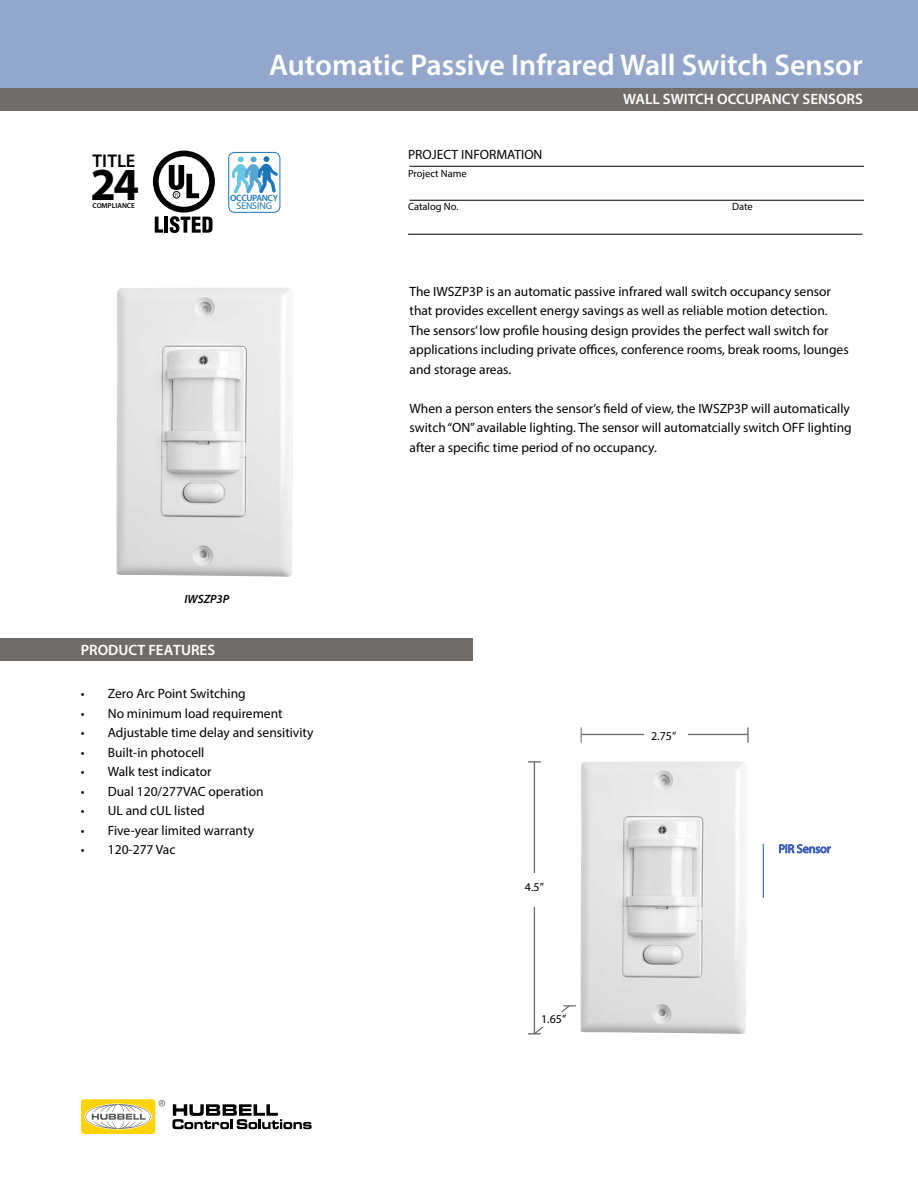
<style>
.page{position:relative;width:918px;height:1188px;background:#fff}
.page>*{position:absolute;margin:0;border:0;box-sizing:border-box;transform-origin:0 0}
.t1{font:700 46.05px "Myriad Pro";color:#000}
.t2{font:600 30px "Myriad Pro";color:#fff}
.t3{font:600 18.45px "Myriad Pro";color:#000}
.t4{font:600 15px "Myriad Pro";color:#fff}
.t5{font:13.5px/19.5px "Myriad Pro";color:#000}
.t6{font:12px "Myriad Pro";color:#000}
.t7{font:12px "Myriad Pro";color:#3f82b8}
.t8{font:italic 600 12px "Myriad Pro";color:#000}
.t9{font:10.5px "Myriad Pro";color:#000}
.t10{font:9.9px "Myriad Pro";color:#1b75bb}
.t11{font:600 9.15px "Myriad Pro";letter-spacing:-.04em;color:#1b75bb}
.t12{font:600 7.2px "Myriad Pro";color:#000}
</style>
<div class="page">
<img style="left:117px;top:288px;width:176px;height:289px">
<div style="left:0;top:639px;width:473px;height:22px;background:#706c6a"></div>
<div style="left:0;top:0;width:918px;height:89px;background:#93a7cc"></div>
<div style="left:0;top:89px;width:918px;height:22px;background:#706c6a"></div>
<hr style="left:410px;top:166px;width:454px;height:1px;background:#000">
<hr style="left:410px;top:200px;width:454px;height:1px;background:#000">
<hr style="left:408px;top:234px;width:455px;height:1px;background:#000">
<hr style="left:581px;top:734px;width:167px;height:1px;background:#706c6a">
<svg style="left:581px;top:727px;width:1px;height:16px"></svg>
<svg style="left:747px;top:727px;width:2px;height:16px"></svg>
<hr style="left:534px;top:762px;width:1px;height:272px;background:#706c6a">
<svg style="left:528px;top:761px;width:13px;height:2px"></svg>
<div style="left:644px;top:727px;width:43px;height:19px;background:#fff"></div>
<div style="left:525px;top:874px;width:19px;height:33px;background:#fff"></div>
<svg style="left:528px;top:1004px;width:48px;height:31px"></svg>
<div style="left:541px;top:1012px;width:27px;height:15px;background:#fff"></div>
<hr style="left:763px;top:844px;width:1px;height:54px;background:#3f5fb8">
<svg style="left:779px;top:844px;width:52px;height:10px"></svg>
<img style="left:581px;top:762px;width:165px;height:272px">
<svg style="left:173px;top:1104px;width:139px;height:25px"></svg>
<svg style="left:81px;top:1099px;width:84px;height:35px"></svg>
<div style="left:228px;top:152px;width:52px;height:61px;border:1px solid #1b75bb;border-radius:6px"></div>
<svg style="left:232px;top:157px;width:47px;height:37px"></svg>
<svg style="left:153px;top:151px;width:62px;height:82px"></svg>
<div style="left:173px;top:191px;width:7px;height:7px;border:1px solid #000;border-radius:50%"></div>
<h3 class="t3" style="left:92px;top:154px;width:44px">TITLE</h3>
<h1 class="t1" style="left:91px;top:166px;width:50px">24</h1>
<p class="t12" style="left:92px;top:202px;width:44px">COMPLIANCE</p>
<h2 class="t2" style="left:269px;top:52px;width:595px">Automatic Passive Infrared Wall Switch Sensor</h2>
<p class="t4" style="left:623px;top:93px;width:241px">WALL SWITCH OCCUPANCY SENSORS</p>
<p class="t11" style="left:230px;top:194px;width:50px">OCCUPANCY</p>
<p class="t10" style="left:236px;top:201px;width:37px">SENSING</p>
<p class="t5" style="left:408px;top:146px;width:136px">PROJECT INFORMATION</p>
<p class="t9" style="left:408px;top:169px;width:60px">Project Name</p>
<p class="t9" style="left:408px;top:203px;width:52px">Catalog No.</p>
<p class="t9" style="left:732px;top:203px;width:22px">Date</p>
<p class="t5" style="left:410px;top:282px;width:441px">The IWSZP3P is an automatic passive infrared wall switch occupancy sensor that provides excellent energy savings as well as reliable motion detection.<br>The sensors’ low profile housing design provides the perfect wall switch for applications including private offices, conference rooms, break rooms, lounges and storage areas.</p>
<p class="t5" style="left:410px;top:399px;width:444px">When a person enters the sensor’s field of view, the IWSZP3P will automatically switch “ON” available lighting. The sensor will automatcially switch OFF lighting after a specific time period of no occupancy.</p>
<p class="t8" style="left:185px;top:592px;width:46px">IWSZP3P</p>
<p class="t4" style="left:81px;top:643px;width:136px">PRODUCT FEATURES</p>
<p class="t5" style="left:81px;top:685px;width:166px">• Zero Arc Point Switching</p>
<p class="t5" style="left:81px;top:705px;width:203px">• No minimum load requirement</p>
<p class="t5" style="left:81px;top:724px;width:234px">• Adjustable time delay and sensitivity</p>
<p class="t5" style="left:81px;top:744px;width:125px">• Built-in photocell</p>
<p class="t5" style="left:81px;top:763px;width:132px">• Walk test indicator</p>
<p class="t5" style="left:81px;top:783px;width:184px">• Dual 120/277VAC operation</p>
<p class="t5" style="left:81px;top:802px;width:125px">• UL and cUL listed</p>
<p class="t5" style="left:81px;top:822px;width:175px">• Five-year limited warranty</p>
<p class="t5" style="left:81px;top:841px;width:96px">• 120-277 Vac</p>
<p class="t6" style="left:525px;top:882px;width:21px">4.5”</p>
<p class="t6" style="left:541px;top:1014px;width:27px">1.65”</p>
<p class="t6" style="left:651px;top:731px;width:27px">2.75”</p>
<p class="t7" style="left:779px;top:844px;width:54px">PIR Sensor</p>
</div>
